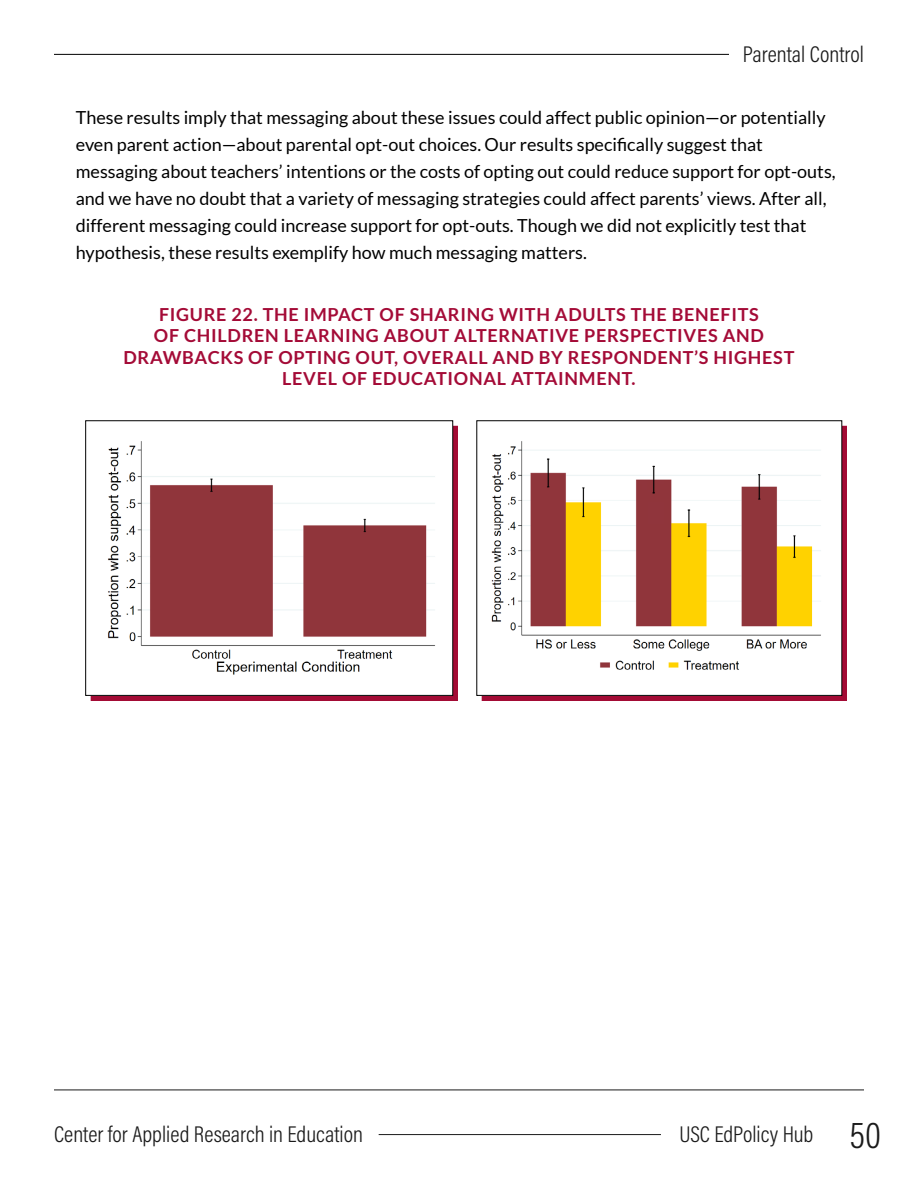
<style>
.page{position:relative;width:918px;height:1188px;background:#fff}
.page>*{position:absolute;margin:0;border:0;box-sizing:border-box;transform-origin:0 0}
.t1{font:22.95px "Acumin Variable Concept";color:#1a1a1a}
.t2{font:18px/27px "Lato";color:#000}
.t3{font:700 18px/21.6px "Lato";letter-spacing:.04em;color:#a40b37;text-align:center}
.s1{font-size:37.8px}
</style>
<div class="page">
<hr style="left:379px;top:1134px;width:282px;height:1px;background:#1a1a1a">
<hr style="left:54px;top:1090px;width:810px;height:1px;background:#1a1a1a">
<hr style="left:54px;top:54px;width:675px;height:1px;background:#000">
<div style="left:90px;top:426px;width:368px;height:275px;background:#a30b35"></div>
<div style="left:86px;top:421px;width:367px;height:274px;background:#fff"></div>
<img style="left:108px;top:441px;width:327px;height:234px">
<div style="left:85px;top:421px;width:368px;height:275px;border:1px solid #000"></div>
<div style="left:481px;top:426px;width:366px;height:275px;background:linear-gradient(to right,#a30b35,#a30b35)"></div>
<div style="left:477px;top:421px;width:365px;height:274px;background:#fff"></div>
<img style="left:491px;top:441px;width:330px;height:229px">
<p class="t1" style="left:743px;top:38px;width:123px">Parental Control</p>
<p class="t2" style="left:76px;top:104px;width:761px">These results imply that messaging about these issues could affect public opinion—or potentially even parent action—about parental opt-out choices. Our results specifically suggest that messaging about teachers’ intentions or the costs of opting out could reduce support for opt-outs, and we have no doubt that a variety of messaging strategies could affect parents’ views. After all, different messaging could increase support for opt-outs. Though we did not explicitly test that hypothesis, these results exemplify how much messaging matters.</p>
<p class="t3" style="left:123px;top:303px;width:672px">FIGURE 22. THE IMPACT OF SHARING WITH ADULTS THE BENEFITS<br>OF CHILDREN LEARNING ABOUT ALTERNATIVE PERSPECTIVES AND DRAWBACKS OF OPTING OUT, OVERALL AND BY RESPONDENT’S HIGHEST LEVEL OF EDUCATIONAL ATTAINMENT.</p>
<p class="t1" style="left:54px;top:1118px;width:311px">Center for Applied Research in Education</p>
<p class="t1" style="left:679px;top:1118px;width:203px">USC EdPolicy Hub <span class="s1">50</span></p>
</div>
